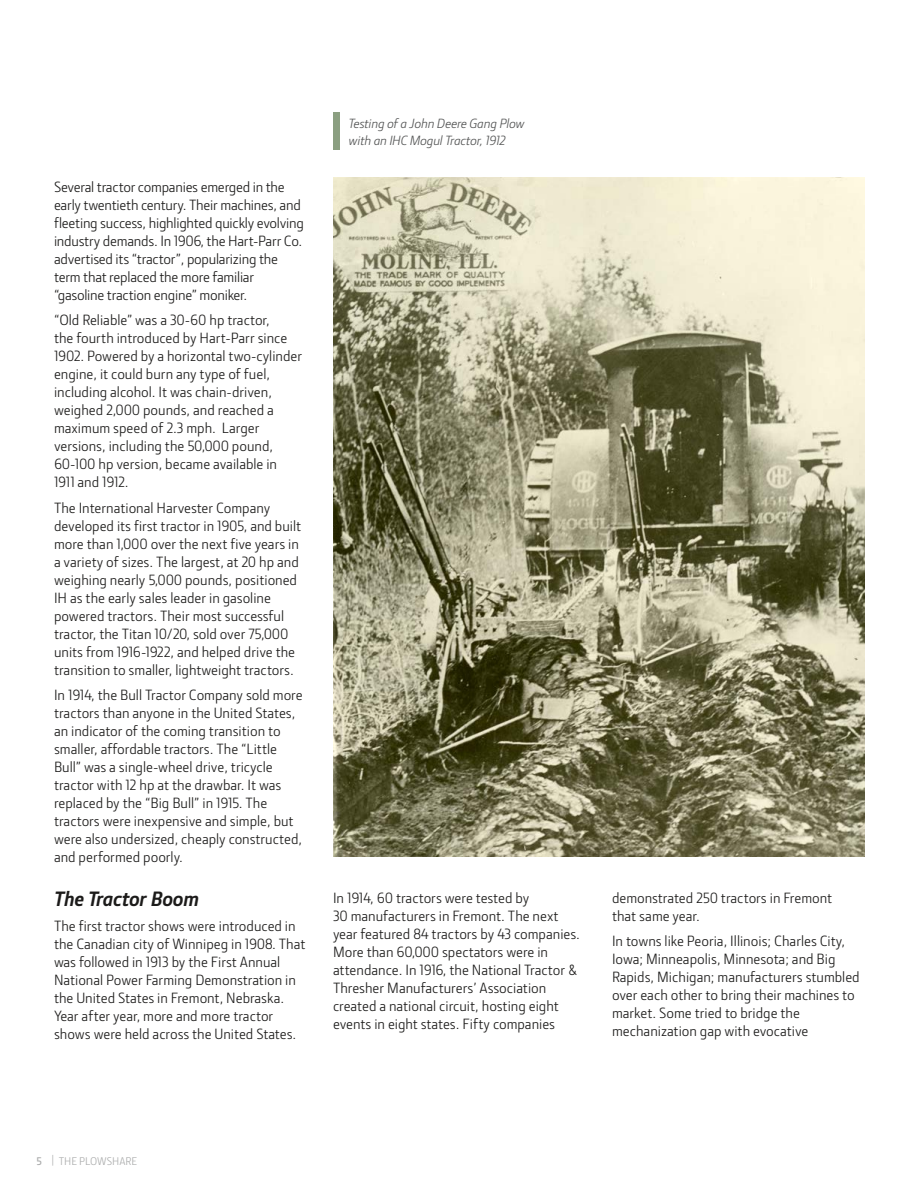
<style>
.page{position:relative;width:918px;height:1188px;background:#fff}
.page>*{position:absolute;margin:0;border:0;box-sizing:border-box;transform-origin:0 0}
.t1{font:italic 700 21px "JD Sans Pro";letter-spacing:-.005em;color:#1c1b1a}
.t2{font:15px/18px "JD Sans Pro";color:#1c1b1a}
.t3{font:italic 13.5px/16.5px "JD Sans Pro";letter-spacing:-.01em;color:#535454}
.t4{font:11.25px "JD Sans Pro";color:#abacac}
.s1{font-weight:600}
</style>
<div class="page">
<div style="left:333px;top:113px;width:6px;height:37px;background:#8b9f81"></div>
<img style="left:333px;top:177px;width:531px;height:679px">
<p class="t2" style="left:54px;top:177px;width:252px">Several tractor companies emerged in the early twentieth century. Their machines, and fleeting success, highlighted quickly evolving industry demands. In 1906, the Hart-Parr Co. advertised its “tractor”, popularizing the term that replaced the more familiar “gasoline traction engine” moniker.</p>
<p class="t2" style="left:54px;top:311px;width:250px">“Old Reliable” was a 30-60 hp tractor,<br>the fourth introduced by Hart-Parr since 1902. Powered by a horizontal two-cylinder engine, it could burn any type of fuel, including alcohol. It was chain-driven, weighed 2,000 pounds, and reached a maximum speed of 2.3 mph. Larger versions, including the 50,000 pound, 60-100 hp version, became available in<br>1911 and 1912.</p>
<p class="t2" style="left:54px;top:498px;width:249px">The International Harvester Company developed its first tractor in 1905, and built more than 1,000 over the next five years in a variety of sizes. The largest, at 20 hp and weighing nearly 5,000 pounds, positioned IH as the early sales leader in gasoline powered tractors. Their most successful tractor, the Titan 10/20, sold over 75,000 units from 1916-1922, and helped drive the transition to smaller, lightweight tractors.</p>
<p class="t2" style="left:54px;top:686px;width:250px">In 1914, the Bull Tractor Company sold more tractors than anyone in the United States, an indicator of the coming transition to smaller, affordable tractors. The “Little Bull” was a single-wheel drive, tricycle tractor with 12 hp at the drawbar. It was replaced by the “Big Bull” in 1915. The tractors were inexpensive and simple, but were also undersized, cheaply constructed, and performed poorly.</p>
<h1 class="t1" style="left:54px;top:885px;width:146px">The Tractor Boom</h1>
<p class="t2" style="left:54px;top:917px;width:253px">The first tractor shows were introduced in the Canadian city of Winnipeg in 1908. That was followed in 1913 by the First Annual National Power Farming Demonstration in the United States in Fremont, Nebraska.<br>Year after year, more and more tractor shows were held across the United States.</p>
<p class="t3" style="left:348px;top:115px;width:177px">Testing of a John Deere Gang Plow with an IHC Mogul Tractor, 1912</p>
<p class="t2" style="left:333px;top:888px;width:249px">In 1914, 60 tractors were tested by<br>30 manufacturers in Fremont. The next year featured 84 tractors by 43 companies.<br>More than 60,000 spectators were in attendance. In 1916, the National Tractor &amp; Thresher Manufacturers’ Association created a national circuit, hosting eight events in eight states. Fifty companies</p>
<p class="t2" style="left:612px;top:888px;width:222px">demonstrated 250 tractors in Fremont that same year.</p>
<p class="t2" style="left:612px;top:932px;width:249px">In towns like Peoria, Illinois; Charles City, Iowa; Minneapolis, Minnesota; and Big Rapids, Michigan; manufacturers stumbled over each other to bring their machines to market. Some tried to bridge the mechanization gap with evocative</p>
<p class="t4" style="left:36px;top:1153px;width:102px"><span class="s1">5</span> | THE PLOWSHARE</p>
</div>
